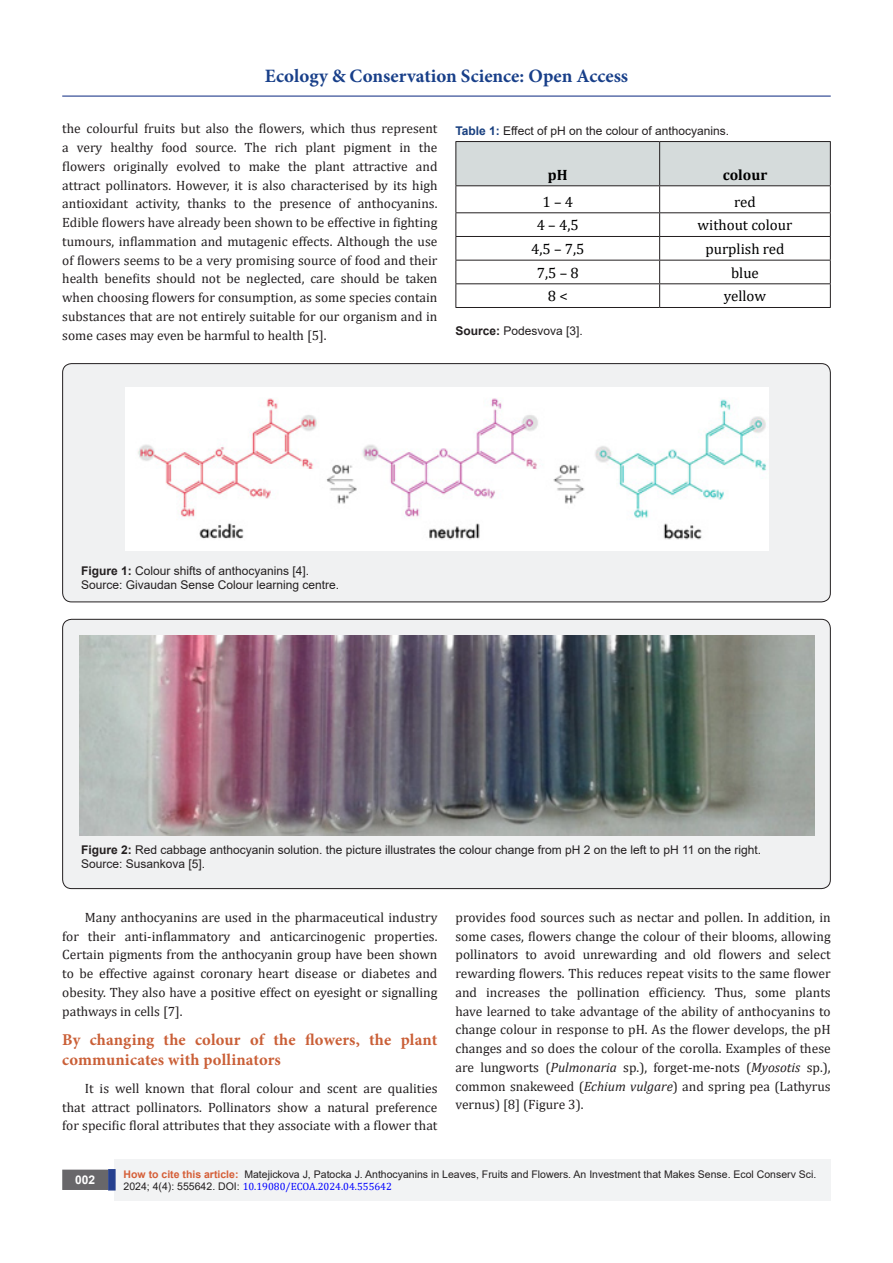
<style>
.page{position:relative;width:893px;height:1263px;background:#fff}
.page>*{position:absolute;margin:0;border:0;box-sizing:border-box;transform-origin:0 0}
.t1{font:700 18.9px "Minion Pro";letter-spacing:.005em;color:#183f89}
.t2{font:700 16.5px/20.2px "Minion Pro";letter-spacing:.01em;color:#ca5f37}
.t3{font:15px "Cambria";color:#000}
.t4{font:700 15px "Cambria";color:#000}
.t5{font:13.5px/18.8px "Cambria";color:#231f20;text-align:justify}
.t6{font:12px/14.4px "Arial";color:#231f20}
.t7{font:700 12px "Arial";color:#fff}
.t8{font:10.5px/12.6px "Arial";color:#231f20}
.s1{font-weight:700;color:#183f7f}
.s2{font-weight:700}
.s3{font-style:italic}
.s4{font-weight:700;color:#d55e37}
.s5{font-family:"Cambria";color:#00f}
</style>
<div class="page">
<hr style="left:62px;top:96px;width:769px;height:1px;background:#253f8e">
<div style="left:115px;top:1160px;width:716px;height:41px;background:#f2f3f4"></div>
<div style="left:63px;top:1170px;width:44px;height:19px;background:#68676a"></div>
<div style="left:62px;top:1169px;width:46px;height:21px;border:2px solid #68676a"></div>
<svg style="left:108px;top:1169px;width:8px;height:21px"></svg>
<hr style="left:455px;top:141px;width:205px;height:1px;background:#231f20">
<hr style="left:660px;top:141px;width:171px;height:1px;background:#231f20">
<hr style="left:455px;top:307px;width:205px;height:1px;background:#231f20">
<hr style="left:660px;top:307px;width:171px;height:1px;background:#231f20">
<svg style="left:455px;top:142px;width:376px;height:165px"></svg>
<div style="left:63px;top:364px;width:767px;height:238px;background:#f0f1f2;border-radius:9px"></div>
<div style="left:62px;top:363px;width:769px;height:239px;border:1px solid #231f20;border-radius:9px"></div>
<img style="left:126px;top:387px;width:643px;height:163px">
<div style="left:63px;top:619px;width:767px;height:269px;background:#f0f1f2;border-radius:9px"></div>
<img style="left:80px;top:635px;width:735px;height:200px">
<h1 class="t1" style="left:265px;top:63px;width:365px">Ecology &amp; Conservation Science: Open Access</h1>
<p class="t5" style="left:62px;top:119px;width:377px">the colourful fruits but also the flowers, which thus represent a very healthy food source. The rich plant pigment in the flowers originally evolved to make the plant attractive and attract pollinators. However, it is also characterised by its high antioxidant activity, thanks to the presence of anthocyanins.<br>Edible flowers have already been shown to be effective in fighting tumours, inflammation and mutagenic effects. Although the use of flowers seems to be a very promising source of food and their health benefits should not be neglected, care should be taken when choosing flowers for consumption, as some species contain substances that are not entirely suitable for our organism and in some cases may even be harmful to health [5].</p>
<p class="t6" style="left:455px;top:124px;width:275px"><span class="s1">Table 1:</span> Effect of pH on the colour of anthocyanins.</p>
<p class="t4" style="left:548px;top:164px;width:21px">pH</p>
<p class="t4" style="left:723px;top:164px;width:46px">colour</p>
<p class="t3" style="left:542px;top:193px;width:32px">1 – 4</p>
<p class="t3" style="left:734px;top:193px;width:23px">red</p>
<p class="t3" style="left:537px;top:217px;width:44px">4 – 4,5</p>
<p class="t3" style="left:698px;top:217px;width:96px">without colour</p>
<p class="t3" style="left:531px;top:240px;width:55px">4,5 – 7,5</p>
<p class="t3" style="left:705px;top:240px;width:81px">purplish red</p>
<p class="t3" style="left:537px;top:264px;width:44px">7,5 – 8</p>
<p class="t3" style="left:731px;top:264px;width:29px">blue</p>
<p class="t3" style="left:548px;top:288px;width:21px">8 &lt;</p>
<p class="t3" style="left:724px;top:288px;width:44px">yellow</p>
<p class="t6" style="left:455px;top:323px;width:129px"><span class="s2">Source:</span> Podesvova [3].</p>
<p class="t6" style="left:81px;top:563px;width:260px"><span class="s2">Figure 1:</span> Colour shifts of anthocyanins [4].<br>Source: Givaudan Sense Colour learning centre.</p>
<p class="t6" style="left:81px;top:842px;width:682px"><span class="s2">Figure 2:</span> Red cabbage anthocyanin solution. the picture illustrates the colour change from pH 2 on the left to pH 11 on the right.<br>Source: Susankova [5].</p>
<p class="t5" style="left:62px;top:908px;width:377px;text-indent:22px">Many anthocyanins are used in the pharmaceutical industry for their anti-inflammatory and anticarcinogenic properties.<br>Certain pigments from the anthocyanin group have been shown to be effective against coronary heart disease or diabetes and obesity. They also have a positive effect on eyesight or signalling pathways in cells [7].</p>
<p class="t2" style="left:62px;top:1029px;width:377px">By changing the colour of the flowers, the plant communicates with pollinators</p>
<p class="t5" style="left:62px;top:1079px;width:377px;text-indent:22px">It is well known that floral colour and scent are qualities that attract pollinators. Pollinators show a natural preference for specific floral attributes that they associate with a flower that</p>
<p class="t5" style="left:455px;top:908px;width:377px">provides food sources such as nectar and pollen. In addition, in some cases, flowers change the colour of their blooms, allowing pollinators to avoid unrewarding and old flowers and select rewarding flowers. This reduces repeat visits to the same flower and increases the pollination efficiency. Thus, some plants have learned to take advantage of the ability of anthocyanins to change colour in response to pH. As the flower develops, the pH changes and so does the colour of the corolla. Examples of these are lungworts (<span class="s3">Pulmonaria</span> sp.), forget-me-nots (<span class="s3">Myosotis</span> sp.), common snakeweed (<span class="s3">Echium vulgare</span>) and spring pea (Lathyrus vernus) [8] (Figure 3).</p>
<p class="t7" style="left:75px;top:1171px;width:22px">002</p>
<p class="t8" style="left:124px;top:1168px;width:694px"><span class="s4">How to cite this article:</span> Matejickova J, Patocka J. Anthocyanins in Leaves, Fruits and Flowers. An Investment that Makes Sense. Ecol Conserv Sci.<br>2024; 4(4): 555642. DOI: <span class="s5">10.19080/ECOA.2024.04.555642</span></p>
</div>
